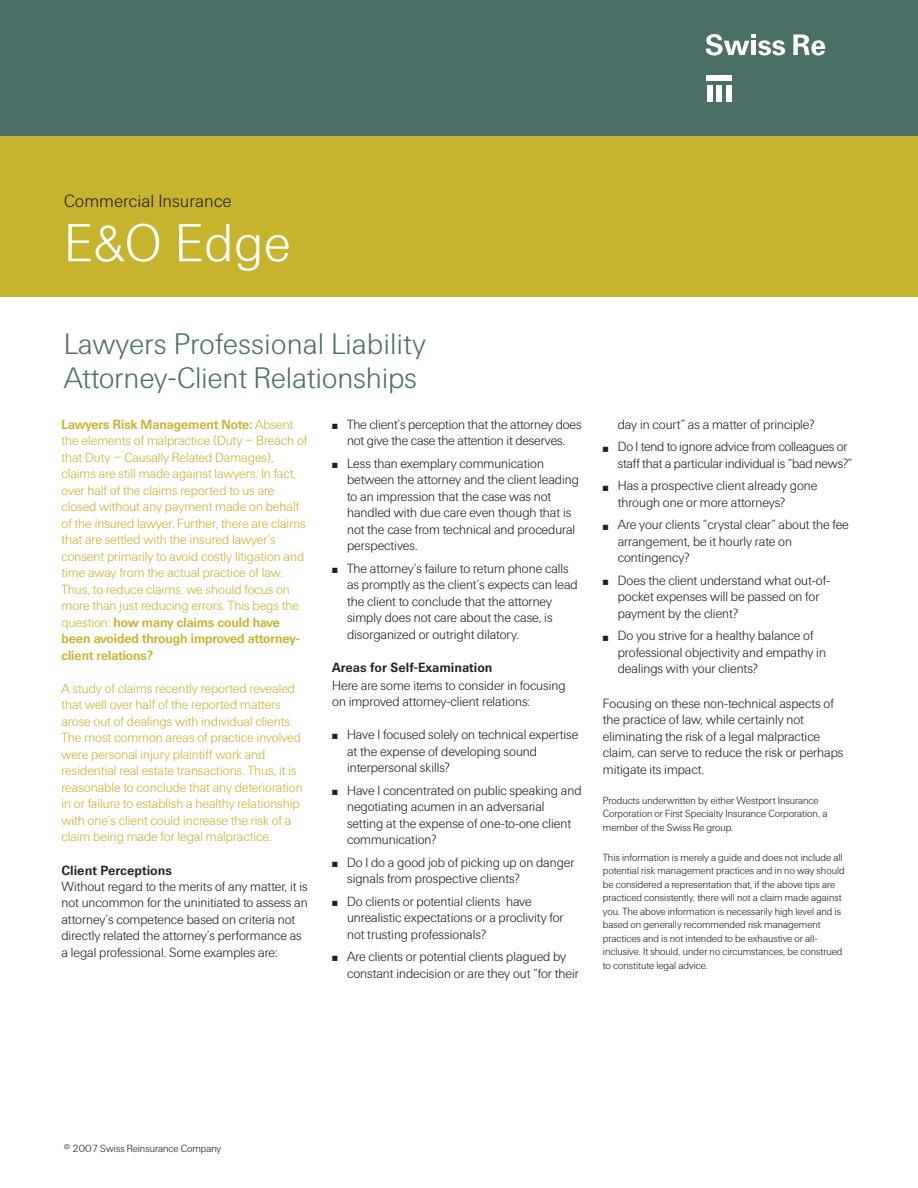
<style>
.page{position:relative;width:918px;height:1188px;background:#fff}
.page>*{position:absolute;margin:0;border:0;box-sizing:border-box;transform-origin:0 0}
.t1{font:300 54px "Swiss Re Sans OT";color:#fff}
.t2{font:300 30px/34.5px "Swiss Re Sans OT";letter-spacing:-.01em;color:#4a6f67}
.t3{font:300 18px "Swiss Re Sans OT";color:#231f20}
.t4{font:300 13.5px/16.5px "Swiss Re Sans DOT";color:#231f20}
.t5{font:300 13.5px/16.5px "Swiss Re Sans DOT";color:#c6b42f}
.t6{font:700 13.5px "Swiss Re Sans OT";color:#231f20}
.t7{font:300 10.5px/13.5px "Swiss Re Sans DOT";color:#231f20}
.s1{font-weight:700}
</style>
<div class="page">
<div style="left:0;top:0;width:918px;height:136px;background:#4a6f67"></div>
<div style="left:0;top:136px;width:918px;height:162px;background:#c6b42f"></div>
<svg style="left:706px;top:34px;width:79px;height:21px"></svg>
<div style="left:706px;top:76px;width:26px;height:5px;background:#fff"></div>
<div style="left:707px;top:85px;width:5px;height:17px;background:#fff"></div>
<div style="left:716px;top:85px;width:6px;height:17px;background:#fff"></div>
<div style="left:726px;top:85px;width:6px;height:17px;background:#fff"></div>
<svg style="left:793px;top:34px;width:32px;height:21px"></svg>
<hr style="left:0;top:297px;width:918px;height:1px;background:#fff">
<h3 class="t3" style="left:64px;top:194px;width:169px">Commercial Insurance</h3>
<h1 class="t1" style="left:64px;top:223px;width:229px">E&amp;O Edge</h1>
<h2 class="t2" style="left:64px;top:329px;width:364px">Lawyers Professional Liability<br>Attorney-Client Relationships</h2>
<p class="t5" style="left:62px;top:417px;width:247px"><span class="s1">Lawyers Risk Management Note:</span> Absent the elements of malpractice (Duty – Breach of that Duty – Causally Related Damages), claims are still made against lawyers. In fact, over half of the claims reported to us are closed without any payment made on behalf of the insured lawyer. Further, there are claims that are settled with the insured lawyer’s consent primarily to avoid costly litigation and time away from the actual practice of law.<br>Thus, to reduce claims, we should focus on more than just reducing errors. This begs the question: <span class="s1">how many claims could have been avoided through improved attorney&shy;client relations?</span></p>
<p class="t5" style="left:62px;top:681px;width:243px">A study of claims recently reported revealed that well over half of the reported matters arose out of dealings with individual clients.<br>The most common areas of practice involved were personal injury plaintiff work and residential real estate transactions. Thus, it is reasonable to conclude that any deterioration in or failure to establish a healthy relationship with one’s client could increase the risk of a claim being made for legal malpractice.</p>
<p class="t6" style="left:62px;top:865px;width:112px">Client Perceptions</p>
<p class="t4" style="left:62px;top:879px;width:248px">Without regard to the merits of any matter, it is not uncommon for the uninitiated to assess an attorney’s competence based on criteria not directly related the attorney’s performance as a legal professional. Some examples are:</p>
<p class="t4" style="left:347px;top:417px;width:236px">The client’s perception that the attorney does not give the case the attention it deserves.</p>
<p class="t4" style="left:347px;top:456px;width:233px">Less than exemplary communication between the attorney and the client leading to an impression that the case was not handled with due care even though that is not the case from technical and procedural perspectives.</p>
<p class="t4" style="left:347px;top:561px;width:232px">The attorney’s failure to return phone calls as promptly as the client’s expects can lead the client to conclude that the attorney simply does not care about the case, is disorganized or outright dilatory.</p>
<p class="t6" style="left:332px;top:662px;width:162px">Areas for Self-Examination</p>
<p class="t4" style="left:332px;top:678px;width:235px">Here are some items to consider in focusing on improved attorney-client relations:</p>
<p class="t4" style="left:347px;top:728px;width:233px">Have I focused solely on technical expertise at the expense of developing sound interpersonal skills?</p>
<p class="t4" style="left:347px;top:783px;width:236px">Have I concentrated on public speaking and negotiating acumen in an adversarial setting at the expense of one-to-one client communication?</p>
<p class="t4" style="left:347px;top:855px;width:229px">Do I do a good job of picking up on danger signals from prospective clients?</p>
<p class="t4" style="left:347px;top:894px;width:218px">Do clients or potential clients have unrealistic expectations or a proclivity for not trusting professionals?</p>
<p class="t4" style="left:347px;top:950px;width:233px">Are clients or potential clients plagued by constant indecision or are they out “for their</p>
<p class="t4" style="left:618px;top:414px;width:231px;line-height:22.5px">day in court” as a matter of principle?<br>Do I tend to ignore advice from colleagues or</p>
<p class="t4" style="left:618px;top:453px;width:236px;line-height:22.5px">staff that a particular individual is “bad news?”<br>Has a prospective client already gone</p>
<p class="t4" style="left:618px;top:492px;width:233px;line-height:22.5px">through one or more attorneys?<br>Are your clients “crystal clear” about the fee</p>
<p class="t4" style="left:618px;top:534px;width:176px">arrangement, be it hourly rate on contingency?</p>
<p class="t4" style="left:618px;top:573px;width:214px">Does the client understand what out-of&shy;pocket expenses will be passed on for payment by the client?</p>
<p class="t4" style="left:618px;top:629px;width:210px">Do you strive for a healthy balance of professional objectivity and empathy in dealings with your clients?</p>
<p class="t4" style="left:603px;top:696px;width:242px">Focusing on these non-technical aspects of the practice of law, while certainly not eliminating the risk of a legal malpractice claim, can serve to reduce the risk or perhaps mitigate its impact.</p>
<p class="t7" style="left:603px;top:795px;width:226px">Products underwritten by either Westport Insurance<br>Corporation or First Specialty Insurance Corporation, a member of the Swiss Re group.</p>
<p class="t7" style="left:603px;top:852px;width:243px">This information is merely a guide and does not include all potential risk management practices and in no way should be considered a representation that, if the above tips are practiced consistently, there will not a claim made against you. The above information is necessarily high level and is based on generally recommended risk management practices and is not intended to be exhaustive or all&shy;inclusive. It should, under no circumstances, be construed to constitute legal advice.</p>
<p class="t7" style="left:64px;top:1143px;width:159px">© 2007 Swiss Reinsurance Company</p>
</div>
